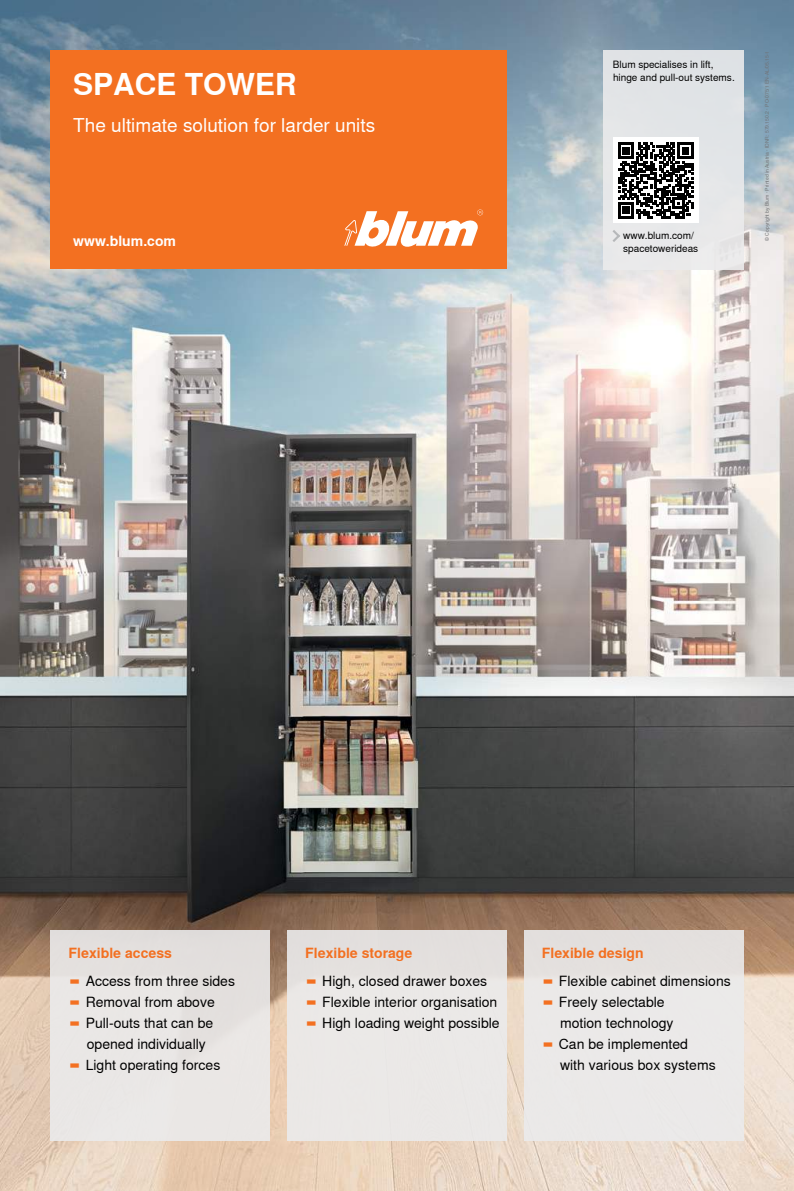
<style>
.page{position:relative;width:794px;height:1191px;background:#fff}
.page>*{position:absolute;margin:0;border:0;box-sizing:border-box;transform-origin:0 0}
.t1{font:700 30px "Nimbus Sans Global";color:#fff}
.t2{font:19px "Nimbus Sans Global";color:#fff}
.t3{font:14px/21px "Nimbus Sans Global";color:#000}
.t4{font:700 14px "Nimbus Sans Global";color:#fff}
.t5{font:10px/13px "Nimbus Sans Global";color:#000}
.t6{font:5px "Nimbus Sans Global";color:#717275}
.s1{font-weight:700;color:#f37021}
.s2{font-size:15px;color:#f37021}
</style>
<div class="page">
<img style="left:0;top:0;width:794px;height:1191px">
<div style="left:287px;top:930px;width:220px;height:210px;background:#ebebec"></div>
<div style="left:524px;top:930px;width:219px;height:210px;background:#ebebec"></div>
<div style="left:51px;top:51px;width:456px;height:218px;background:#f37021"></div>
<svg style="left:344px;top:209px;width:139px;height:38px"></svg>
<div style="left:51px;top:930px;width:219px;height:210px;background:#e9e7e5"></div>
<div style="left:602px;top:50px;width:141px;height:220px;background:#e2e5e7"></div>
<svg style="left:613px;top:230px;width:7px;height:12px"></svg>
<div style="left:613px;top:137px;width:86px;height:86px;background:#fff"></div>
<svg style="left:618px;top:143px;width:75px;height:75px"></svg>
<p class="t5" style="left:613px;top:57px;width:123px">Blum specialises in lift, hinge and pull-out systems.</p>
<p class="t6" style="left:763px;top:241px;width:191px;rotate:-90deg">© Copyright by Blum · Printed in Austria · IDNR: 579.150.2 · PO-075/1 EN-AL/05.15-1</p>
<h1 class="t1" style="left:73px;top:61px;width:225px">SPACE TOWER</h1>
<h2 class="t2" style="left:73px;top:111px;width:304px">The ultimate solution for larder units</h2>
<p class="t4" style="left:73px;top:230px;width:104px">www.blum.com</p>
<p class="t5" style="left:623px;top:229px;width:77px">www.blum.com/ spacetowerideas</p>
<p class="t3" style="left:69px;top:938px;width:168px;line-height:28.1px"><span class="s1">Flexible access<br></span><span class="s2">▬</span> Access from three sides</p>
<p class="t3" style="left:69px;top:991px;width:153px;text-align:center"><span class="s2">▬</span> Removal from above <span class="s2">▬</span> Pull-outs that can be opened individually<br><span class="s2">▬</span> Light operating forces</p>
<p class="t3" style="left:305px;top:938px;width:183px;line-height:28.1px"><span class="s1">Flexible storage<br></span><span class="s2">▬</span> High, closed drawer boxes</p>
<p class="t3" style="left:305px;top:991px;width:196px"><span class="s2">▬</span> Flexible interior organisation <span class="s2">▬</span> High loading weight possible</p>
<p class="t3" style="left:542px;top:938px;width:190px;line-height:28.1px"><span class="s1">Flexible design<br></span><span class="s2">▬</span> Flexible cabinet dimensions</p>
<p class="t3" style="left:542px;top:991px;width:124px"><span class="s2">▬</span> Freely selectable</p>
<p class="t3" style="left:560px;top:1012px;width:115px">motion technology</p>
<p class="t3" style="left:542px;top:1033px;width:148px"><span class="s2">▬</span> Can be implemented</p>
<p class="t3" style="left:560px;top:1054px;width:157px">with various box systems</p>
</div>
